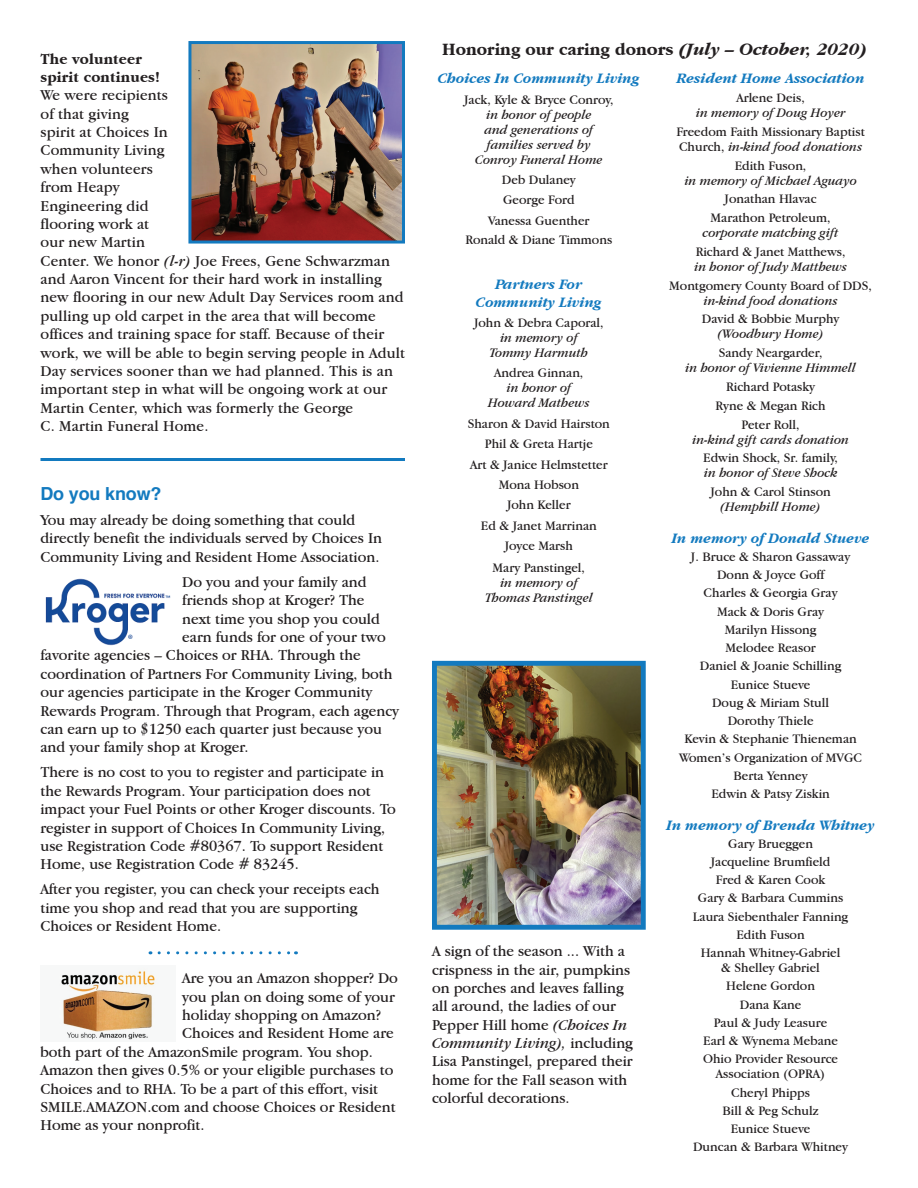
<style>
.page{position:relative;width:918px;height:1188px;background:#fff}
.page>*{position:absolute;margin:0;border:0;box-sizing:border-box;transform-origin:0 0}
.t1{font:700 18px "Garamond IT Cby BT";color:#231f20;scale:.95 1}
.t2{font:700 18px "Helvetica";letter-spacing:-.01em;color:#137abf}
.t3{font:15.75px/18.3px "Garamond IT Cby BT";color:#231f20;scale:.95 1}
.t4{font:700 15.75px/18.5px "Garamond IT Cby BT";letter-spacing:.01em;color:#231f20;scale:.95 1}
.t5{font:italic 700 15px/18px "Garamond IT Cby BT";color:#137abf;text-align:center;scale:.95 1}
.t6{font:13.5px/18.3px "Garamond IT Cby BT";color:#231f20;text-align:center;scale:.95 1}
.t7{font:italic 13.5px/15px "Garamond IT Cby BT";color:#231f20;text-align:center;scale:.95 1}
.s1{font-style:italic}
</style>
<div class="page">
<hr style="left:40px;top:458px;width:365px;height:3px;background:#137abf">
<svg style="left:159px;top:951px;width:138px;height:3px"></svg>
<img style="left:192px;top:45px;width:209px;height:195px">
<div style="left:188px;top:41px;width:217px;height:203px;border:3px solid #137abf"></div>
<img style="left:45px;top:578px;width:126px;height:68px">
<img style="left:61px;top:970px;width:96px;height:70px">
<img style="left:438px;top:667px;width:202px;height:257px">
<div style="left:432px;top:661px;width:214px;height:269px;border:5px solid #137abf"></div>
<p class="t4" style="left:40px;top:49px;width:127px">The volunteer spirit continues!</p>
<p class="t3" style="left:40px;top:86px;width:385px">We were recipients<br>of that giving<br>spirit at Choices In<br>Community Living<br>when volunteers<br>from Heapy<br>Engineering did<br>flooring work at<br>our new Martin<br>Center. We honor <span class="s1">(l-r)</span> Joe Frees, Gene Schwarzman and Aaron Vincent for their hard work in installing new flooring in our new Adult Day Services room and pulling up old carpet in the area that will become offices and training space for staff. Because of their work, we will be able to begin serving people in Adult<br>Day services sooner than we had planned. This is an important step in what will be ongoing work at our<br>Martin Center, which was formerly the George<br>C. Martin Funeral Home.</p>
<p class="t2" style="left:40px;top:482px;width:123px">Do you know?</p>
<p class="t3" style="left:40px;top:510px;width:361px">You may already be doing something that could directly benefit the individuals served by Choices In<br>Community Living and Resident Home Association.</p>
<p class="t3" style="left:182px;top:572px;width:196px">Do you and your family and</p>
<p class="t3" style="left:182px;top:591px;width:193px">friends shop at Kroger? The</p>
<p class="t3" style="left:182px;top:609px;width:210px">next time you shop you could</p>
<p class="t3" style="left:182px;top:627px;width:216px">earn funds for one of your two</p>
<p class="t3" style="left:40px;top:646px;width:339px">favorite agencies – Choices or RHA. Through the</p>
<p class="t3" style="left:40px;top:664px;width:372px">coordination of Partners For Community Living, both</p>
<p class="t3" style="left:40px;top:683px;width:351px">our agencies participate in the Kroger Community</p>
<p class="t3" style="left:40px;top:701px;width:379px">Rewards Program. Through that Program, each agency</p>
<p class="t3" style="left:40px;top:719px;width:361px">can earn up to $1250 each quarter just because you</p>
<p class="t3" style="left:40px;top:738px;width:221px">and your family shop at Kroger.</p>
<p class="t3" style="left:40px;top:763px;width:375px">There is no cost to you to register and participate in the Rewards Program. Your participation does not impact your Fuel Points or other Kroger discounts. To register in support of Choices In Community Living, use Registration Code #80367. To support Resident Home, use Registration Code # 83245.</p>
<p class="t3" style="left:40px;top:880px;width:358px">After you register, you can check your receipts each time you shop and read that you are supporting<br>Choices or Resident Home.</p>
<p class="t3" style="left:182px;top:969px;width:229px">Are you an Amazon shopper? Do</p>
<p class="t3" style="left:182px;top:987px;width:225px">you plan on doing some of your</p>
<p class="t3" style="left:182px;top:1006px;width:211px">holiday shopping on Amazon?</p>
<p class="t3" style="left:182px;top:1024px;width:224px">Choices and Resident Home are</p>
<p class="t3" style="left:40px;top:1042px;width:351px">both part of the AmazonSmile program. You shop.</p>
<p class="t3" style="left:40px;top:1061px;width:373px">Amazon then gives 0.5% or your eligible purchases to</p>
<p class="t3" style="left:40px;top:1079px;width:357px">Choices and to RHA. To be a part of this effort, visit</p>
<p class="t3" style="left:40px;top:1097px;width:375px">SMILE.AMAZON.com and choose Choices or Resident</p>
<p class="t3" style="left:40px;top:1116px;width:174px">Home as your nonprofit.</p>
<p class="t1" style="left:442px;top:39px;width:449px">Honoring our caring donors <span class="s1">(July – October, 2020)</span></p>
<p class="t5" style="left:438px;top:69px;width:214px">Choices In Community Living</p>
<p class="t6" style="left:464px;top:90px;width:159px">Jack, Kyle &amp; Bryce Conroy,</p>
<p class="t7" style="left:475px;top:107px;width:136px">in honor of people and generations of families served by<br>Conroy Funeral Home</p>
<p class="t6" style="left:488px;top:169px;width:108px;line-height:20.4px">Deb Dulaney<br>George Ford<br>Vanessa Guenther</p>
<p class="t6" style="left:465px;top:230px;width:156px">Ronald &amp; Diane Timmons</p>
<p class="t5" style="left:476px;top:274px;width:134px">Partners For<br>Community Living</p>
<p class="t6" style="left:474px;top:313px;width:138px">John &amp; Debra Caporal,</p>
<p class="t7" style="left:490px;top:330px;width:105px">in memory of<br>Tommy Harmuth</p>
<p class="t6" style="left:494px;top:364px;width:95px">Andrea Ginnan,</p>
<p class="t7" style="left:488px;top:380px;width:108px">in honor of<br>Howard Mathews</p>
<p class="t6" style="left:468px;top:413px;width:151px;line-height:20.4px">Sharon &amp; David Hairston<br>Phil &amp; Greta Hartje<br>Art &amp; Janice Helmstetter<br>Mona Hobson<br>John Keller<br>Ed &amp; Janet Marrinan<br>Joyce Marsh</p>
<p class="t6" style="left:493px;top:558px;width:99px">Mary Panstingel,</p>
<p class="t7" style="left:485px;top:575px;width:115px">in memory of<br>Thomas Panstingel</p>
<p class="t5" style="left:677px;top:69px;width:199px">Resident Home Association</p>
<p class="t6" style="left:736px;top:88px;width:74px">Arlene Deis,</p>
<p class="t7" style="left:696px;top:105px;width:159px">in memory of Doug Hoyer</p>
<p class="t6" style="left:676px;top:124px;width:200px;line-height:15px;text-align:left">Freedom Faith Missionary Baptist<br>Church, <span class="s1">in-kind food donations</span></p>
<p class="t6" style="left:735px;top:156px;width:77px">Edith Fuson,</p>
<p class="t7" style="left:684px;top:173px;width:183px">in memory of Michael Aguayo</p>
<p class="t6" style="left:711px;top:189px;width:128px;line-height:18.8px">Jonathan Hlavac<br>Marathon Petroleum,</p>
<p class="t7" style="left:703px;top:225px;width:145px">corporate matching gift</p>
<p class="t6" style="left:696px;top:242px;width:159px">Richard &amp; Janet Matthews,</p>
<p class="t7" style="left:694px;top:259px;width:162px">in honor of Judy Matthews</p>
<p class="t6" style="left:669px;top:276px;width:215px">Montgomery County Board of DDS,</p>
<p class="t7" style="left:704px;top:293px;width:143px">in-kind food donations</p>
<p class="t6" style="left:702px;top:310px;width:146px">David &amp; Bobbie Murphy</p>
<p class="t7" style="left:718px;top:326px;width:113px">(Woodbury Home)</p>
<p class="t6" style="left:719px;top:344px;width:111px">Sandy Neargarder,</p>
<p class="t7" style="left:685px;top:360px;width:181px">in honor of Vivienne Himmell</p>
<p class="t6" style="left:716px;top:377px;width:117px;line-height:18.8px">Richard Potasky<br>Ryne &amp; Megan Rich<br>Peter Roll,</p>
<p class="t7" style="left:692px;top:432px;width:167px">in-kind gift cards donation</p>
<p class="t6" style="left:703px;top:449px;width:143px">Edwin Shock, Sr. family,</p>
<p class="t7" style="left:704px;top:465px;width:142px">in honor of Steve Shock</p>
<p class="t6" style="left:710px;top:482px;width:128px">John &amp; Carol Stinson</p>
<p class="t7" style="left:720px;top:499px;width:107px">(Hemphill Home)</p>
<p class="t5" style="left:672px;top:528px;width:210px">In memory of Donald Stueve</p>
<p class="t6" style="left:679px;top:547px;width:194px">J. Bruce &amp; Sharon Gassaway<br>Donn &amp; Joyce Goff<br>Charles &amp; Georgia Gray<br>Mack &amp; Doris Gray<br>Marilyn Hissong<br>Melodee Reasor<br>Daniel &amp; Joanie Schilling<br>Eunice Stueve<br>Doug &amp; Miriam Stull<br>Dorothy Thiele<br>Kevin &amp; Stephanie Thieneman<br>Women’s Organization of MVGC<br>Berta Yenney<br>Edwin &amp; Patsy Ziskin</p>
<p class="t5" style="left:667px;top:815px;width:221px">In memory of Brenda Whitney</p>
<p class="t6" style="left:693px;top:834px;width:165px">Gary Brueggen<br>Jacqueline Brumfield<br>Fred &amp; Karen Cook<br>Gary &amp; Barbara Cummins<br>Laura Siebenthaler Fanning<br>Edith Fuson<br>Hannah Whitney-Gabriel</p>
<p class="t6" style="left:703px;top:958px;width:144px">&amp; Shelley Gabriel<br>Helene Gordon<br>Dana Kane<br>Paul &amp; Judy Leasure<br>Earl &amp; Wynema Mebane<br>Ohio Provider Resource</p>
<p class="t6" style="left:693px;top:1065px;width:165px">Association (OPRA)<br>Cheryl Phipps<br>Bill &amp; Peg Schulz<br>Eunice Stueve<br>Duncan &amp; Barbara Whitney</p>
<p class="t3" style="left:432px;top:942px;width:213px">A sign of the season ... With a crispness in the air, pumpkins on porches and leaves falling all around, the ladies of our<br>Pepper Hill home <span class="s1">(Choices In<br>Community Living),</span> including<br>Lisa Panstingel, prepared their home for the Fall season with colorful decorations.</p>
</div>
